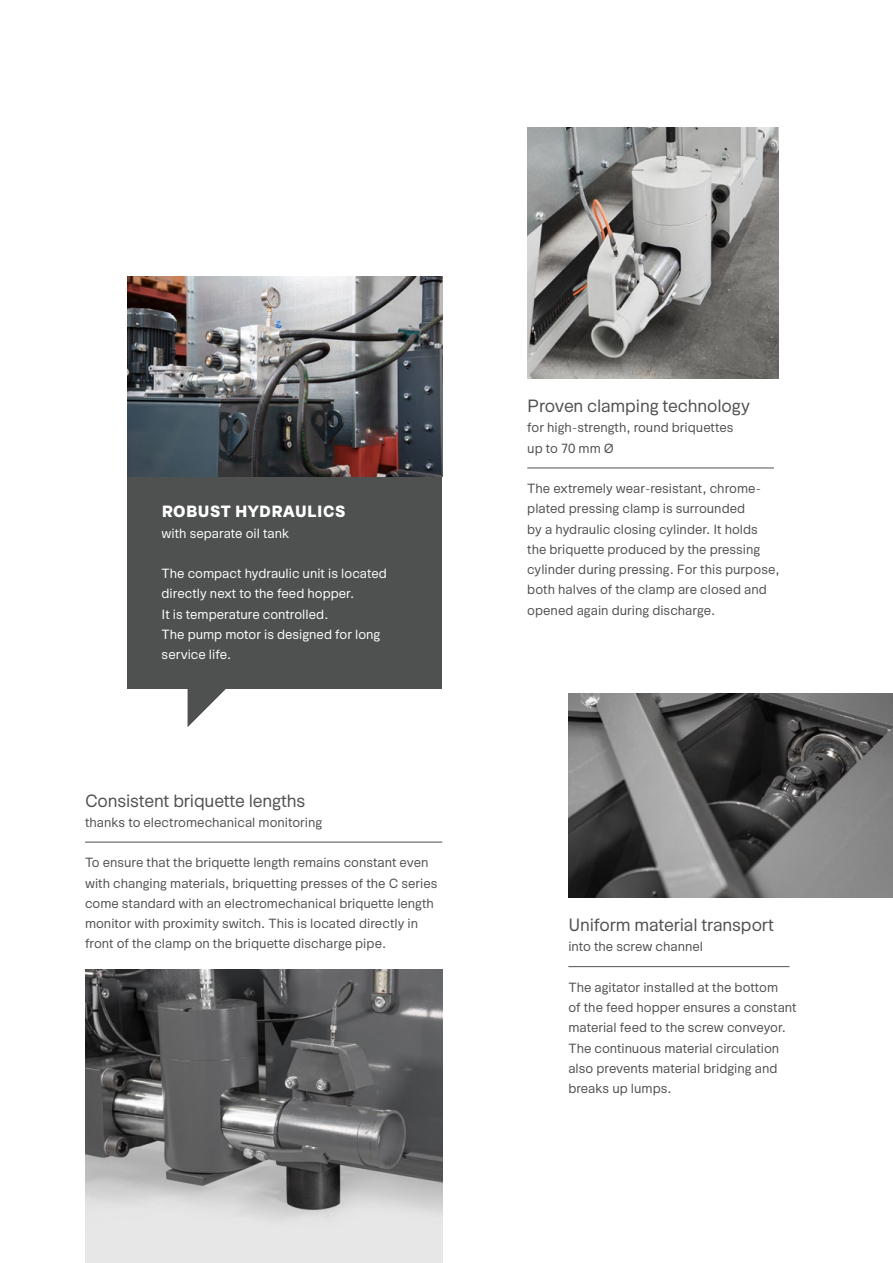
<style>
.page{position:relative;width:893px;height:1263px;background:#fff}
.page>*{position:absolute;margin:0;border:0;box-sizing:border-box;transform-origin:0 0}
.t1{font:18px "Okomito";letter-spacing:-.01em;color:#4f5050}
.t2{font:900 16.5px "Okomito";letter-spacing:-.01em;color:#fff}
.t3{font:13.5px/20.2px "Okomito";color:#4f5050}
.t4{font:13.5px/20.2px "Okomito";color:#fff}
</style>
<div class="page">
<div style="left:128px;top:476px;width:314px;height:213px;background:#4f5050"></div>
<img style="left:128px;top:276px;width:314px;height:200px">
<svg style="left:188px;top:689px;width:38px;height:38px"></svg>
<hr style="left:85px;top:842px;width:357px;height:1px;background:#4f5050">
<hr style="left:527px;top:467px;width:247px;height:1px;background:#4f5050">
<img style="left:527px;top:128px;width:251px;height:250px">
<hr style="left:568px;top:966px;width:221px;height:1px;background:#4f5050">
<img style="left:568px;top:693px;width:325px;height:204px">
<img style="left:85px;top:969px;width:357px;height:294px">
<p class="t2" style="left:162px;top:499px;width:186px">ROBUST HYDRAULICS</p>
<p class="t4" style="left:162px;top:522px;width:129px">with separate oil tank</p>
<p class="t4" style="left:162px;top:562px;width:227px">The compact hydraulic unit is located directly next to the feed hopper.<br>It is temperature controlled.<br>The pump motor is designed for long service life.</p>
<h1 class="t1" style="left:85px;top:787px;width:222px">Consistent briquette lengths</h1>
<p class="t3" style="left:85px;top:811px;width:239px">thanks to electromechanical monitoring</p>
<p class="t3" style="left:85px;top:851px;width:354px">To ensure that the briquette length remains constant even with changing materials, briquetting presses of the C series come standard with an electromechanical briquette length monitor with proximity switch. This is located directly in front of the clamp on the briquette discharge pipe.</p>
<h1 class="t1" style="left:527px;top:393px;width:224px">Proven clamping technology</h1>
<p class="t3" style="left:527px;top:417px;width:208px">for high-strength, round briquettes up to 70 mm Ø</p>
<p class="t3" style="left:527px;top:477px;width:254px">The extremely wear-resistant, chrome&shy;plated pressing clamp is surrounded<br>by a hydraulic closing cylinder. It holds the briquette produced by the pressing cylinder during pressing. For this purpose, both halves of the clamp are closed and opened again during discharge.</p>
<h1 class="t1" style="left:568px;top:911px;width:207px">Uniform material transport</h1>
<p class="t3" style="left:568px;top:935px;width:136px">into the screw channel</p>
<p class="t3" style="left:568px;top:976px;width:230px">The agitator installed at the bottom<br>of the feed hopper ensures a constant material feed to the screw conveyor.<br>The continuous material circulation also prevents material bridging and breaks up lumps.</p>
</div>
